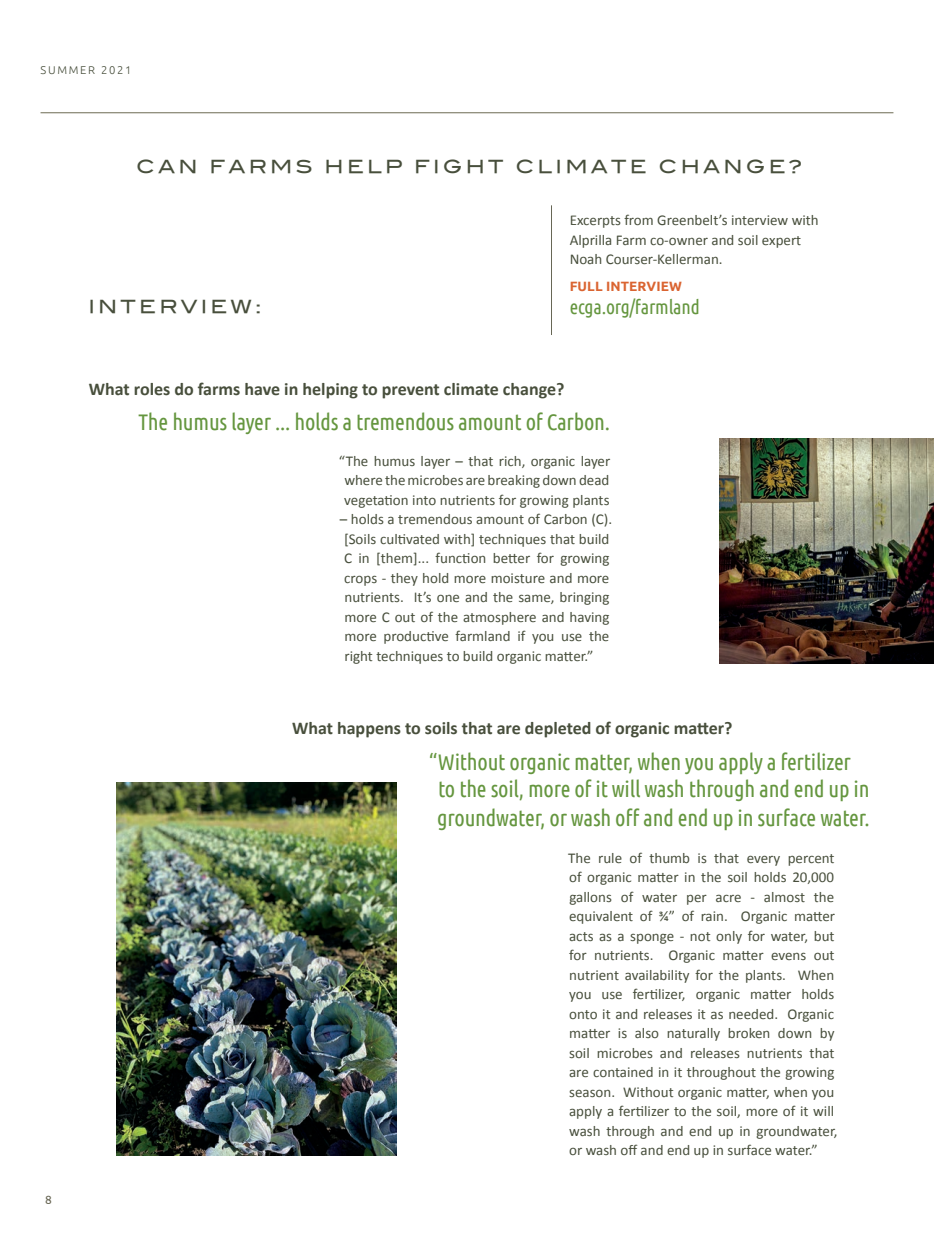
<style>
.page{position:relative;width:934px;height:1245px;background:#fff}
.page>*{position:absolute;margin:0;border:0;box-sizing:border-box;transform-origin:0 0}
.t1{font:22.5px/28.5px "Ubuntu Condensed";letter-spacing:-.01em;color:#65963f}
.t2{font:19.5px "Ubuntu Condensed";letter-spacing:-.01em;color:#65963f}
.t3{font:700 18px "Calibri";color:#484f3c}
.t4{font:18px "Blair Md ITCTT Medium";letter-spacing:.18em;color:#484f3c}
.t5{font:15px/19.5px "Calibri";color:#484f3c}
.t6{font:700 13.5px "Ubuntu";letter-spacing:.01em;color:#da6431}
.t7{font:12px "Ubuntu";color:#686654}
.t8{font:300 11.25px "Ubuntu";letter-spacing:.15em;color:#484f3c}
</style>
<div class="page">
<img style="left:117px;top:782px;width:279px;height:373px">
<img style="left:719px;top:438px;width:214px;height:225px">
<hr style="left:40px;top:112px;width:853px;height:1px;background:#6d6b53">
<hr style="left:551px;top:205px;width:1px;height:130px;background:#676756">
<p class="t8" style="left:40px;top:63px;width:92px">SUMMER 2021</p>
<p class="t4" style="left:136px;top:152px;width:667px">CAN FARMS HELP FIGHT CLIMATE CHANGE?</p>
<p class="t4" style="left:88px;top:292px;width:175px">INTERVIEW:</p>
<p class="t5" style="left:569px;top:210px;width:250px">Excerpts from Greenbelt’s interview with</p>
<p class="t5" style="left:569px;top:230px;width:233px">Alprilla Farm co-owner and soil expert</p>
<p class="t5" style="left:569px;top:249px;width:154px">Noah Courser-Kellerman.</p>
<p class="t6" style="left:569px;top:278px;width:114px">FULL INTERVIEW</p>
<p class="t2" style="left:569px;top:295px;width:132px">ecga.org/farmland</p>
<p class="t3" style="left:89px;top:377px;width:477px">What roles do farms have in helping to prevent climate change?</p>
<p class="t1" style="left:138px;top:407px;width:473px">The humus layer ... holds a tremendous amount of Carbon.</p>
<p class="t5" style="left:339px;top:451px;width:273px;text-align:center">“The humus layer – that rich, organic layer where the microbes are breaking down dead vegetation into nutrients for growing plants</p>
<p class="t5" style="left:340px;top:509px;width:274px">– holds a tremendous amount of Carbon (C). [Soils cultivated with] techniques that build C in [them]... function better for growing crops - they hold more moisture and more nutrients. It’s one and the same, bringing more C out of the atmosphere and having more productive farmland if you use the right techniques to build organic matter.”</p>
<p class="t3" style="left:292px;top:716px;width:442px">What happens to soils that are depleted of organic matter?</p>
<p class="t1" style="left:428px;top:747px;width:423px">“Without organic matter, when you apply a fertilizer</p>
<p class="t1" style="left:437px;top:774px;width:434px">to the soil, more of it will wash through and end up in groundwater, or wash off and end up in surface water.</p>
<p class="t7" style="left:45px;top:1192px;width:8px">8</p>
<p class="t5" style="left:568px;top:847px;width:271px">The rule of thumb is that every percent of organic matter in the soil holds 20,000 gallons of water per acre - almost the equivalent of ¾” of rain. Organic matter acts as a sponge - not only for water, but for nutrients. Organic matter evens out nutrient availability for the plants. When you use fertilizer, organic matter holds onto it and releases it as needed. Organic matter is also naturally broken down by soil microbes and releases nutrients that are contained in it throughout the growing season. Without organic matter, when you apply a fertilizer to the soil, more of it will wash through and end up in groundwater, or wash off and end up in surface water.”</p>
</div>
